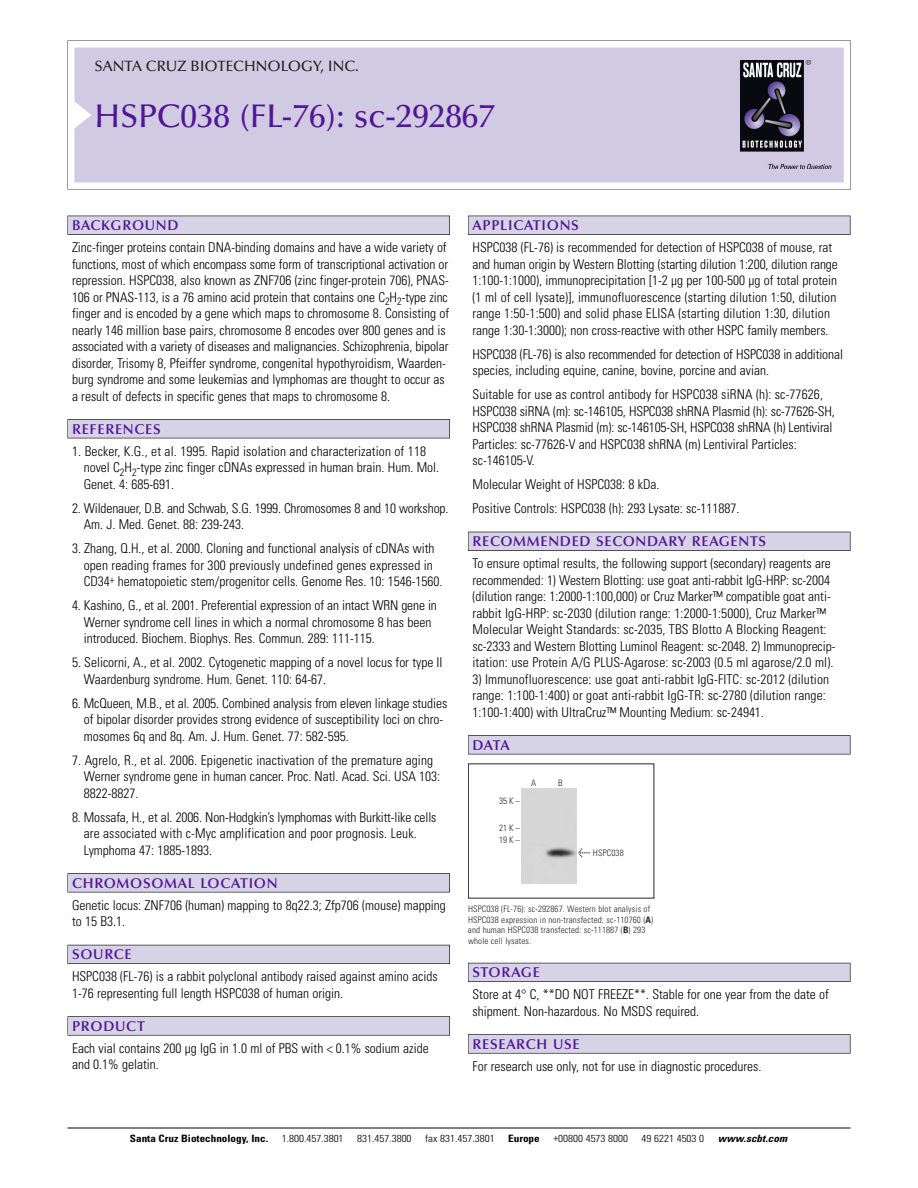
<style>
.page{position:relative;width:918px;height:1188px;background:#fff}
.page>*{position:absolute;margin:0;border:0;box-sizing:border-box;transform-origin:0 0}
.t1{font:500 33px "Optima";color:#511695}
.t2{font:500 15px "Optima";color:#231f20}
.t3{font:600 14.25px "Optima";letter-spacing:.05em;color:#511695}
.t4{font:300 condensed 13.5px/16.5px "Univers";color:#000}
.t5{font:300 condensed 10.2px "Univers";color:#000;scale:1.1 1}
.t6{font:700 condensed 10.2px "Univers";color:#000;scale:1.1 1}
.t7{font:italic 700 condensed 10.2px "Univers";letter-spacing:.005em;color:#000;scale:1.1 1}
.t8{font:9px/10.5px "Univers Condensed Light+CBTUTJ";letter-spacing:.015em;color:#272627}
.s1{font-family:"Meta Plus Book Roman+PCMNRU";font-size:10.5px}
.s2{font-family:"Univers Condensed Bold+XQGATW"}
</style>
<div class="page">
<svg style="left:68px;top:40px;width:783px;height:149px"></svg>
<div style="left:74px;top:47px;width:770px;height:135px;background:#d1cae3"></div>
<img style="left:741px;top:60px;width:90px;height:108px">
<div style="left:68px;top:216px;width:382px;height:19px;background:#525155"></div>
<div style="left:68px;top:216px;width:381px;height:18px;background:#d7d3e7"></div>
<div style="left:68px;top:419px;width:382px;height:19px;background:#525155"></div>
<div style="left:68px;top:420px;width:381px;height:18px;background:#d7d3e7"></div>
<div style="left:68px;top:873px;width:382px;height:19px;background:#545357"></div>
<div style="left:68px;top:874px;width:381px;height:18px;background:#d7d3e7"></div>
<div style="left:68px;top:945px;width:382px;height:19px;background:#54535a"></div>
<div style="left:68px;top:945px;width:381px;height:18px;background:#d7d3e7"></div>
<svg style="left:68px;top:1016px;width:382px;height:20px"></svg>
<div style="left:68px;top:1017px;width:381px;height:18px;background:#d7d3e7"></div>
<div style="left:468px;top:216px;width:382px;height:19px;background:#525155"></div>
<div style="left:468px;top:216px;width:382px;height:18px;background:#d7d3e7"></div>
<div style="left:468px;top:532px;width:382px;height:19px;background:#515055"></div>
<div style="left:468px;top:532px;width:382px;height:18px;background:#d7d3e7"></div>
<div style="left:468px;top:735px;width:382px;height:19px;background:#545357"></div>
<div style="left:468px;top:736px;width:382px;height:18px;background:#d7d3e7"></div>
<div style="left:468px;top:963px;width:382px;height:19px;background:#54535a"></div>
<div style="left:468px;top:963px;width:382px;height:18px;background:#d7d3e7"></div>
<svg style="left:468px;top:1034px;width:382px;height:20px"></svg>
<div style="left:468px;top:1035px;width:382px;height:18px;background:#d7d3e7"></div>
<hr style="left:68px;top:1128px;width:782px;height:1px;background:#000">
<div style="left:521px;top:789px;width:55px;height:95px;background:#d6d6d6"></div>
<p class="t2" style="left:94px;top:61px;width:266px">SANTA CRUZ BIOTECHNOLOGY, INC.</p>
<h1 class="t1" style="left:94px;top:103px;width:402px">HSPC038 (FL-76): sc-292867</h1>
<p class="t3" style="left:72px;top:219px;width:108px">BACKGROUND</p>
<p class="t4" style="left:72px;top:240px;width:379px">Zinc-finger proteins contain DNA-binding domains and have a wide variety of functions, most of which encompass some form of transcriptional activation or repression. HSPC038, also known as ZNF706 (zinc finger-protein 706), PNAS-106 or PNAS-113, is a 76 amino acid protein that contains one C<sub>2</sub>H<sub>2</sub>-type zinc finger and is encoded by a gene which maps to chromosome 8. Consisting of nearly 146 million base pairs, chromosome 8 encodes over 800 genes and is associated with a variety of diseases and malignancies. Schizophrenia, bipolar disorder, Trisomy 8, Pfeiffer syndrome, congenital hypothyroidism, Waarden&shy;burg syndrome and some leukemias and lymphomas are thought to occur as a result of defects in specific genes that maps to chromosome 8.</p>
<p class="t3" style="left:72px;top:423px;width:90px">REFERENCES</p>
<p class="t4" style="left:84px;top:444px;width:357px;text-indent:-12px">1. Becker, K.G., et al. 1995. Rapid isolation and characterization of 118 novel C<sub>2</sub>H<sub>2</sub>-type zinc finger cDNAs expressed in human brain. Hum. Mol.<br>Genet. 4: 685-691.</p>
<p class="t4" style="left:84px;top:501px;width:366px;text-indent:-12px">2. Wildenauer, D.B. and Schwab, S.G. 1999. Chromosomes 8 and 10 workshop.<br>Am. J. Med. Genet. 88: 239-243.</p>
<p class="t4" style="left:84px;top:541px;width:360px;text-indent:-12px">3. Zhang, Q.H., et al. 2000. Cloning and functional analysis of cDNAs with open reading frames for 300 previously undefined genes expressed in<br>CD34<sup>+</sup> hematopoietic stem/progenitor cells. Genome Res. 10: 1546-1560.</p>
<p class="t4" style="left:84px;top:598px;width:355px;text-indent:-12px">4. Kashino, G., et al. 2001. Preferential expression of an intact WRN gene in<br>Werner syndrome cell lines in which a normal chromosome 8 has been introduced. Biochem. Biophys. Res. Commun. 289: 111-115.</p>
<p class="t4" style="left:84px;top:655px;width:360px;text-indent:-12px">5. Selicorni, A., et al. 2002. Cytogenetic mapping of a novel locus for type II<br>Waardenburg syndrome. Hum. Genet. 110: 64-67.</p>
<p class="t4" style="left:84px;top:696px;width:365px;text-indent:-12px">6. McQueen, M.B., et al. 2005. Combined analysis from eleven linkage studies of bipolar disorder provides strong evidence of susceptibility loci on chro&shy;mosomes 6q and 8q. Am. J. Hum. Genet. 77: 582-595.</p>
<p class="t4" style="left:84px;top:753px;width:358px;text-indent:-12px">7. Agrelo, R., et al. 2006. Epigenetic inactivation of the premature aging<br>Werner syndrome gene in human cancer. Proc. Natl. Acad. Sci. USA 103:<br>8822-8827.</p>
<p class="t4" style="left:84px;top:810px;width:354px;text-indent:-12px">8. Mossafa, H., et al. 2006. Non-Hodgkin’s lymphomas with Burkitt-like cells are associated with c-Myc amplification and poor prognosis. Leuk.<br>Lymphoma 47: 1885-1893.</p>
<p class="t3" style="left:72px;top:877px;width:207px">CHROMOSOMAL LOCATION</p>
<p class="t4" style="left:72px;top:898px;width:375px">Genetic locus: ZNF706 (human) mapping to 8q22.3; Zfp706 (mouse) mapping to 15 B3.1.</p>
<p class="t3" style="left:72px;top:949px;width:61px">SOURCE</p>
<p class="t4" style="left:72px;top:969px;width:367px">HSPC038 (FL-76) is a rabbit polyclonal antibody raised against amino acids<br>1-76 representing full length HSPC038 of human origin.</p>
<p class="t3" style="left:72px;top:1020px;width:74px">PRODUCT</p>
<p class="t4" style="left:72px;top:1041px;width:358px">Each vial contains 200 µg IgG in 1.0 ml of PBS with &lt; 0.1% sodium azide and 0.1% gelatin.</p>
<p class="t3" style="left:473px;top:219px;width:108px">APPLICATIONS</p>
<p class="t4" style="left:473px;top:240px;width:367px">HSPC038 (FL-76) is recommended for detection of HSPC038 of mouse, rat and human origin by Western Blotting (starting dilution 1:200, dilution range 1:100-1:1000), immunoprecipitation [1-2 µg per 100-500 µg of total protein (1 ml of cell lysate)], immunofluorescence (starting dilution 1:50, dilution range 1:50-1:500) and solid phase ELISA (starting dilution 1:30, dilution range 1:30-1:3000); non cross-reactive with other HSPC family members.</p>
<p class="t4" style="left:473px;top:347px;width:372px">HSPC038 (FL-76) is also recommended for detection of HSPC038 in additional species, including equine, canine, bovine, porcine and avian.</p>
<p class="t4" style="left:473px;top:387px;width:364px">Suitable for use as control antibody for HSPC038 siRNA (h): sc-77626, HSPC038 siRNA (m): sc-146105, HSPC038 shRNA Plasmid (h): sc-77626-SH, HSPC038 shRNA Plasmid (m): sc-146105-SH, HSPC038 shRNA (h) Lentiviral Particles: sc-77626-V and HSPC038 shRNA (m) Lentiviral Particles: sc-146105-V.</p>
<p class="t4" style="left:473px;top:473px;width:268px;line-height:24px">Molecular Weight of HSPC038: 8 kDa.<br>Positive Controls: HSPC038 (h): 293 Lysate: sc-111887.</p>
<p class="t3" style="left:473px;top:536px;width:295px">RECOMMENDED SECONDARY REAGENTS</p>
<p class="t4" style="left:473px;top:556px;width:364px">To ensure optimal results, the following support (secondary) reagents are recommended: 1) Western Blotting: use goat anti-rabbit IgG-HRP: sc-2004 (dilution range: 1:2000-1:100,000) or Cruz Marker™ compatible goat anti&shy;rabbit IgG-HRP: sc-2030 (dilution range: 1:2000-1:5000), Cruz Marker™ Molecular Weight Standards: sc-2035, TBS Blotto A Blocking Reagent: sc-2333 and Western Blotting Luminol Reagent: sc-2048. 2) Immunoprecip&shy;itation: use Protein A/G PLUS-Agarose: sc-2003 (0.5 ml agarose/2.0 ml).</p>
<p class="t4" style="left:473px;top:672px;width:358px">3) Immunofluorescence: use goat anti-rabbit IgG-FITC: sc-2012 (dilution range: 1:100-1:400) or goat anti-rabbit IgG-TR: sc-2780 (dilution range:<br>1:100-1:400) with UltraCruz™ Mounting Medium: sc-24941.</p>
<p class="t3" style="left:473px;top:739px;width:39px">DATA</p>
<p class="t8" style="left:499px;top:797px;width:22px">35K–</p>
<p class="t8" style="left:499px;top:823px;width:22px;line-height:12px">21K–<br>19K–</p>
<p class="t8" style="left:531px;top:778px;width:7px">A</p>
<p class="t8" style="left:558px;top:778px;width:6px">B</p>
<p class="t8" style="left:578px;top:849px;width:47px"><span class="s1">&lt;</span> HSPC038</p>
<p class="t8" style="left:468px;top:905px;width:187px">HSPC038 (FL-76): sc-292867. Western blot analysis of HSPC038 expression in non-transfected: sc-110760 (<span class="s2">A</span>) and human HSPC038 transfected: sc-111887 (<span class="s2">B</span>) 293 whole cell lysates.</p>
<p class="t3" style="left:473px;top:967px;width:69px">STORAGE</p>
<p class="t4" style="left:473px;top:987px;width:358px">Store at 4° C, **DO NOT FREEZE**. Stable for one year from the date of shipment. Non-hazardous. No MSDS required.</p>
<p class="t3" style="left:473px;top:1038px;width:109px">RESEARCH USE</p>
<p class="t4" style="left:473px;top:1059px;width:290px">For research use only, not for use in diagnostic procedures.</p>
<p class="t6" style="left:130px;top:1135px;width:127px">Santa Cruz Biotechnology, Inc.</p>
<p class="t5" style="left:282px;top:1135px;width:58px">1.800.457.3801</p>
<p class="t5" style="left:357px;top:1135px;width:51px">831.457.3800</p>
<p class="t5" style="left:425px;top:1135px;width:65px">fax 831.457.3801</p>
<p class="t6" style="left:508px;top:1135px;width:30px">Europe</p>
<p class="t5" style="left:553px;top:1135px;width:69px">+00800 4573 8000</p>
<p class="t5" style="left:642px;top:1135px;width:58px">49 6221 4503 0</p>
<p class="t7" style="left:718px;top:1135px;width:64px">www.scbt.com</p>
</div>
